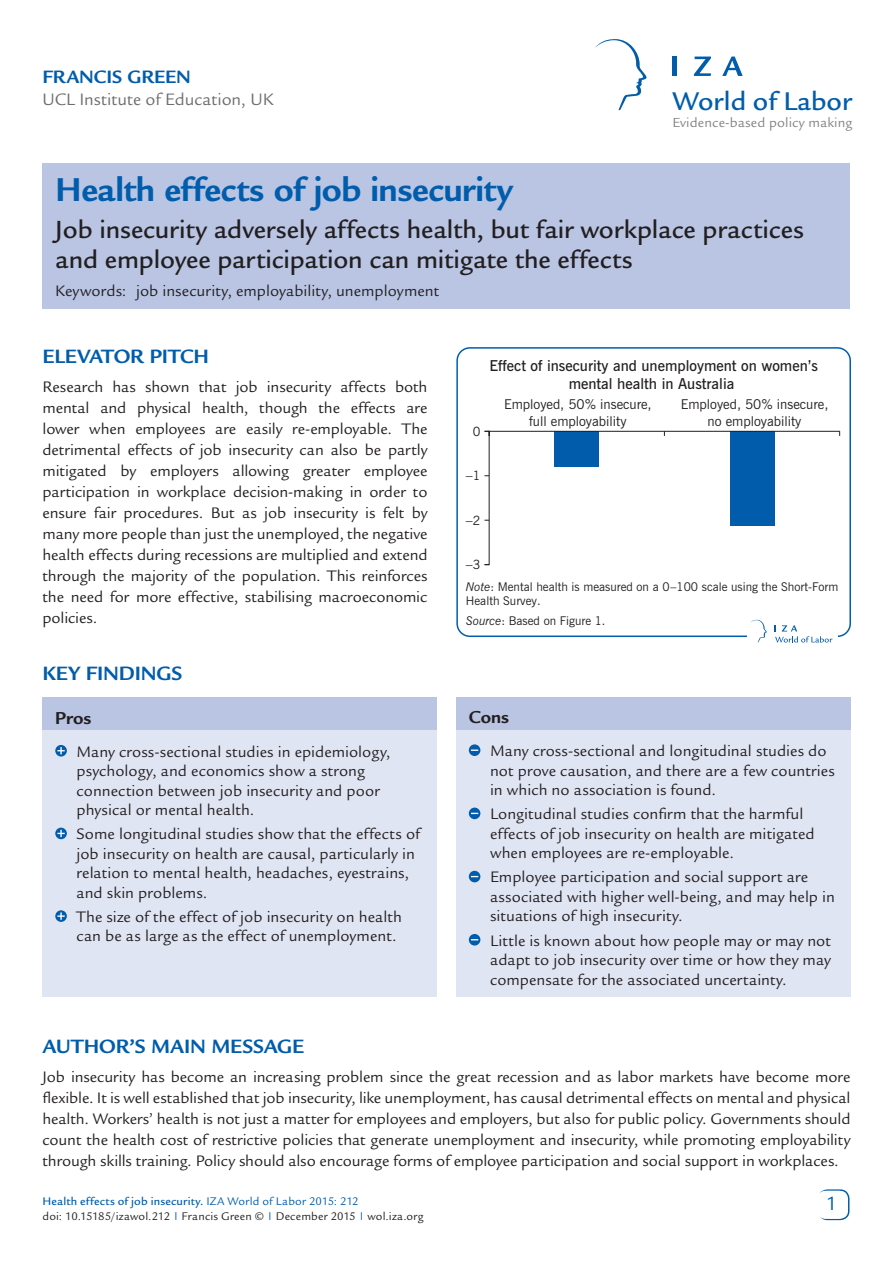
<style>
.page{position:relative;width:893px;height:1263px;background:#fff}
.page>*{position:absolute;margin:0;border:0;box-sizing:border-box;transform-origin:0 0}
.t1{font:700 36px "Legacy Sans Std";letter-spacing:-.015em;color:#015dab}
.t2{font:27.9px "Legacy Sans Md ITCTT Medium";color:#015dab}
.t3{font:500 27px/30px "Legacy Sans Std";color:#231f20}
.t4{font:700 21px "Legacy Sans Std";letter-spacing:-.005em;color:#015dab}
.t5{font:21px "Legacy Sans Std";color:#015dab}
.t6{font:700 19.5px "Legacy Sans Std";letter-spacing:-.005em;color:#015dab}
.t7{font:700 18.75px "Legacy Sans Std";color:#231f20}
.t8{font:18px "Legacy Sans Std";color:#6c6d70}
.t9{font:16.5px/19.5px "Legacy Sans Std";color:#231f20}
.t10{font:600 15px/18px "News Gothic BT";color:#231f20;text-align:center}
.t11{font:14.25px "Legacy Sans ITCTT Book";letter-spacing:.01em;color:#808285}
.t12{font:13.5px/16.5px "News Gothic BT";color:#231f20;text-align:center}
.t13{font:12.75px "News Gothic BT";color:#231f20}
.t14{font:12px/15px "Legacy Sans Std";letter-spacing:.015em;color:#231f20}
.t15{font:12px/14.4px "News Gothic BT";color:#231f20}
.s1{font-style:italic}
.s2{font-weight:500;color:#015dab}
.s3{color:#015dab}
</style>
<div class="page">
<hr style="left:672px;top:57px;width:4px;height:19px;background:#015dab">
<svg style="left:694px;top:57px;width:17px;height:19px"></svg>
<svg style="left:722px;top:57px;width:21px;height:19px"></svg>
<svg style="left:595px;top:39px;width:52px;height:71px"></svg>
<div style="left:818px;top:1189px;width:31px;height:31px;border:2px solid #015dab;border-radius:9px"></div>
<div style="left:817px;top:1191px;width:30px;height:28px;background:#fff;border-radius:9px"></div>
<div style="left:456px;top:699px;width:394px;height:297px;background:#e0e5f3"></div>
<div style="left:43px;top:699px;width:394px;height:297px;background:#e0e5f3"></div>
<div style="left:43px;top:697px;width:394px;height:33px;background:#b9c5e3"></div>
<div style="left:456px;top:697px;width:394px;height:33px;background:#b9c5e3"></div>
<svg style="left:55px;top:745px;width:12px;height:11px"></svg>
<svg style="left:57px;top:747px;width:8px;height:7px"></svg>
<svg style="left:55px;top:828px;width:12px;height:11px"></svg>
<svg style="left:57px;top:830px;width:8px;height:7px"></svg>
<svg style="left:55px;top:910px;width:12px;height:12px"></svg>
<svg style="left:57px;top:912px;width:8px;height:8px"></svg>
<div style="left:469px;top:744px;width:11px;height:12px;background:#015dab;border-radius:50%"></div>
<svg style="left:471px;top:749px;width:7px;height:2px"></svg>
<svg style="left:469px;top:807px;width:11px;height:12px"></svg>
<svg style="left:469px;top:871px;width:11px;height:11px"></svg>
<svg style="left:469px;top:934px;width:11px;height:11px"></svg>
<div style="left:43px;top:163px;width:807px;height:146px;background:#b9c5e3"></div>
<div style="left:456px;top:347px;width:395px;height:290px;border:2px solid #015dab;border-radius:13px"></div>
<div style="left:747px;top:616px;width:90px;height:30px;background:#fff"></div>
<svg style="left:750px;top:620px;width:17px;height:22px"></svg>
<svg style="left:775px;top:625px;width:57px;height:17px"></svg>
<svg style="left:484px;top:430px;width:356px;height:135px"></svg>
<hr style="left:489px;top:431px;width:351px;height:1px;background:#231f20">
<p class="t6" style="left:43px;top:66px;width:150px">Francis Green</p>
<p class="t8" style="left:43px;top:89px;width:232px">UCL Institute of Education, UK</p>
<h2 class="t2" style="left:672px;top:86px;width:181px">World of Labor</h2>
<p class="t11" style="left:672px;top:114px;width:181px">Evidence-based policy making</p>
<h1 class="t1" style="left:55px;top:169px;width:459px">Health effects of job insecurity</h1>
<h3 class="t3" style="left:55px;top:214px;width:750px">Job insecurity adversely affects health, but fair workplace practices and employee participation can mitigate the effects</h3>
<p class="t9" style="left:55px;top:282px;width:386px">Keywords: job insecurity, employability, unemployment</p>
<p class="t4" style="left:43px;top:344px;width:168px">ELEVATOR PITCH</p>
<p class="t9" style="left:43px;top:376px;width:387px;line-height:21px;text-align:justify">Research has shown that job insecurity affects both mental and physical health, though the effects are lower when employees are easily re-employable. The detrimental effects of job insecurity can also be partly mitigated by employers allowing greater employee participation in workplace decision-making in order to ensure fair procedures. But as job insecurity is felt by many more people than just the unemployed, the negative health effects during recessions are multiplied and extend through the majority of the population. This reinforces the need for more effective, stabilising macroeconomic policies.</p>
<p class="t4" style="left:43px;top:661px;width:140px">KEY FIN DINGS</p>
<p class="t7" style="left:55px;top:707px;width:38px">Pros</p>
<p class="t9" style="left:77px;top:742px;width:315px">Many cross-sectional studies in epidemiology, psychology, and economics show a strong connection between job insecurity and poor physical or mental health.</p>
<p class="t9" style="left:77px;top:824px;width:345px">Some longitudinal studies show that the effects of job insecurity on health are causal, particularly in relation to mental health, headaches, eyestrains, and skin problems.</p>
<p class="t9" style="left:77px;top:907px;width:327px">The size of the effect of job insecurity on health can be as large as the effect of unemployment.</p>
<p class="t13" style="left:473px;top:424px;width:9px">0</p>
<p class="t10" style="left:489px;top:356px;width:330px">Effect of insecurity and unemployment on women’s mental health in Australia</p>
<p class="t12" style="left:504px;top:396px;width:149px">Employed, 50% insecure, full employability</p>
<p class="t12" style="left:681px;top:396px;width:149px">Employed, 50% insecure, no employability</p>
<p class="t13" style="left:466px;top:468px;width:16px">−1</p>
<p class="t13" style="left:466px;top:513px;width:16px">−2</p>
<p class="t13" style="left:466px;top:557px;width:16px">−3</p>
<p class="t15" style="left:466px;top:579px;width:374px"><span class="s1">Note</span>: Mental health is measured on a 0–100 scale using the Short-Form<br>Health Survey.</p>
<p class="t15" style="left:466px;top:613px;width:141px"><span class="s1">Source</span>: Based on Figure 1.</p>
<p class="t7" style="left:469px;top:706px;width:42px">Cons</p>
<p class="t9" style="left:490px;top:741px;width:346px">Many cross-sectional and longitudinal studies do not prove causation, and there are a few countries in which no association is found.</p>
<p class="t9" style="left:490px;top:804px;width:326px">Longitudinal studies confirm that the harmful effects of job insecurity on health are mitigated when employees are re-employable.</p>
<p class="t9" style="left:490px;top:867px;width:346px">Employee participation and social support are associated with higher well-being, and may help in situations of high insecurity.</p>
<p class="t9" style="left:490px;top:931px;width:342px;text-align:justify">Little is known about how people may or may not adapt to job insecurity over time or how they may compensate for the associated uncertainty.</p>
<p class="t4" style="left:43px;top:1034px;width:141px">AUTHOR’S MAIN</p>
<p class="t4" style="left:212px;top:1034px;width:31px">MESSA</p>
<p class="t4" style="left:277px;top:1034px;width:26px">GE</p>
<p class="t9" style="left:43px;top:1067px;width:809px;line-height:21px;text-align:justify">Job insecurity has become an increasing problem since the great recession and as labor markets have become more flexible. It is well established that job insecurity, like unemployment, has causal detrimental effects on mental and physical health. Workers’ health is not just a matter for employees and employers, but also for public policy. Governments should count the health cost of restrictive policies that generate unemployment and insecurity, while promoting employability through skills training. Policy should also encourage forms of employee participation and social support in workplaces.</p>
<p class="t14" style="left:43px;top:1193px;width:383px"><span class="s2">Health effects of job insecurity.</span> <span class="s3">IZA World of Labor 2015: 212<br></span>doi: 10.15185/izawol.212 <sup>|</sup> Francis Green © <sup>|</sup> December 2015 <sup>|</sup> wol.iza.org</p>
<p class="t5" style="left:828px;top:1192px;width:13px">1</p>
</div>
